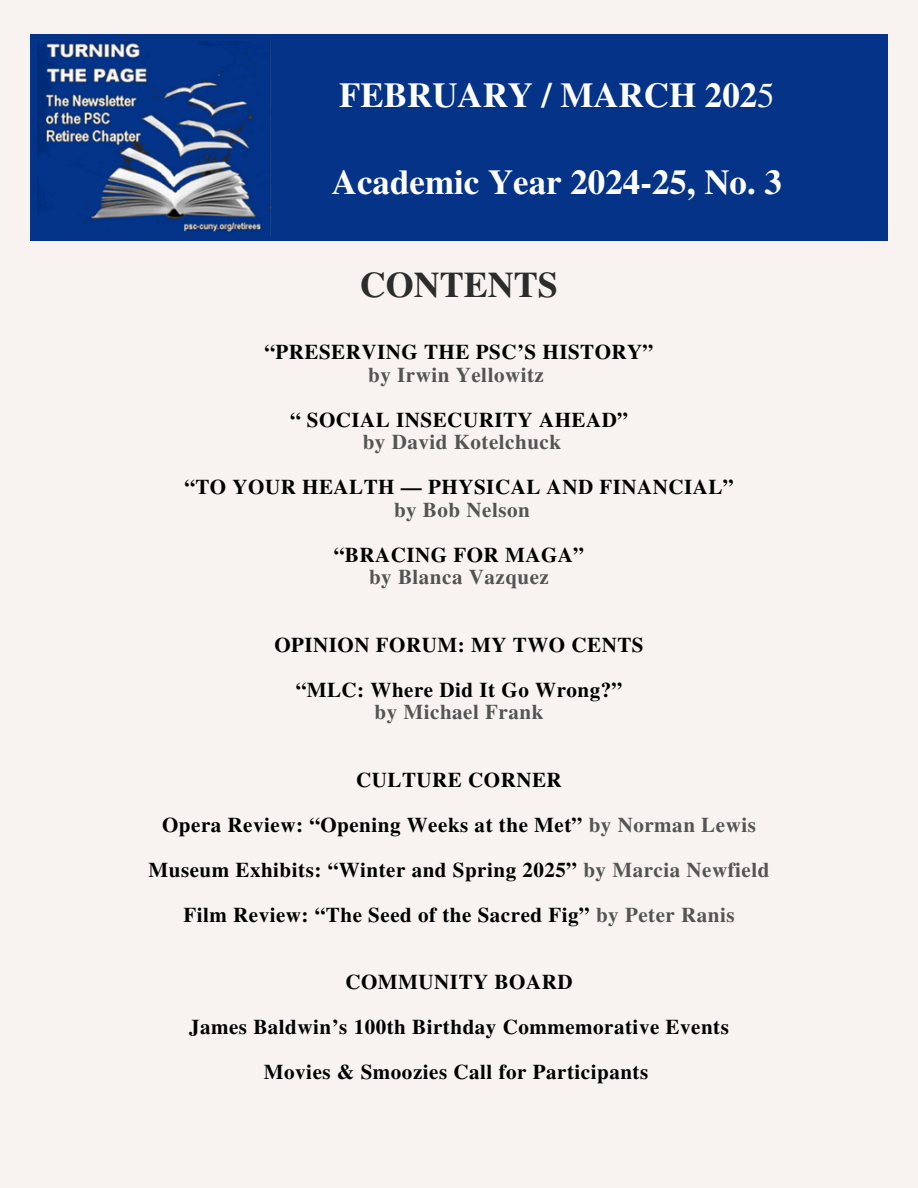
<style>
.page{position:relative;width:918px;height:1188px;background:#f8f3f0}
.page>*{position:absolute;margin:0;border:0;box-sizing:border-box;transform-origin:0 0}
.t1{font:700 36px "Te X Gyre Termes";color:#2c2c2c}
.t2{font:700 34.95px "Te X Gyre Termes";color:#fff}
.t3{font:700 21px "Te X Gyre Termes";letter-spacing:.025em;color:#000}
.t4{font:700 21px "Te X Gyre Termes";letter-spacing:.025em;color:#545454}
.s1{font-weight:400}
.s2{color:#545454}
</style>
<div class="page">
<div style="left:30px;top:34px;width:858px;height:207px;background:#043387"></div>
<img style="left:37px;top:41px;width:233px;height:192px">
<p class="t2" style="left:339px;top:68px;width:437px">FEBRUARY / MARCH 202<span class="s1">5</span></p>
<p class="t2" style="left:332px;top:155px;width:452px">Academic Year 2024-25, No. 3</p>
<h2 class="t1" style="left:360px;top:256px;width:200px">CONTENTS</h2>
<h1 class="t3" style="left:264px;top:336px;width:390px">“PRESERVING THE PSC’S HISTORY”</h1>
<p class="t4" style="left:368px;top:358px;width:177px">by Irwin Yellowitz</p>
<p class="t3" style="left:290px;top:403px;width:339px">“ SOCIAL INSECURITY AHEAD”</p>
<p class="t4" style="left:363px;top:426px;width:200px">by David Kotelchuck</p>
<p class="t3" style="left:184px;top:471px;width:551px">“TO YOUR HEALTH — PHYSICAL AND FINANCIAL”</p>
<p class="t4" style="left:394px;top:493px;width:137px">by Bob Nelson</p>
<p class="t3" style="left:334px;top:538px;width:252px">“BRACING FOR MAGA”</p>
<p class="t4" style="left:369px;top:561px;width:181px">by Blanca Vazquez</p>
<p class="t3" style="left:274px;top:628px;width:371px">OPINION FORUM: MY TWO CENTS</p>
<h3 class="t3" style="left:296px;top:673px;width:328px">“MLC: Where Did It Go Wrong?”</h3>
<p class="t4" style="left:375px;top:696px;width:170px">by Michael Frank</p>
<p class="t3" style="left:356px;top:763px;width:207px">CULTURE CORNER</p>
<h3 class="t3" style="left:162px;top:808px;width:595px">Opera Review: “Opening Weeks at the Met” <span class="s2">by Norman Lewis</span></h3>
<p class="t3" style="left:148px;top:853px;width:623px">Museum Exhibits: “Winter and Spring 2025” <span class="s2">by Marcia Newfield</span></p>
<p class="t3" style="left:183px;top:898px;width:553px">Film Review: “The Seed of the Sacred Fig” <span class="s2">by Peter Ranis</span></p>
<p class="t3" style="left:345px;top:966px;width:229px">COMMUNITY BOARD</p>
<h3 class="t3" style="left:189px;top:1011px;width:541px">James Baldwin’s 100th Birthday Commemorative Events</h3>
<p class="t3" style="left:264px;top:1056px;width:386px">Movies &amp; Smoozies Call for Participants</p>
</div>
